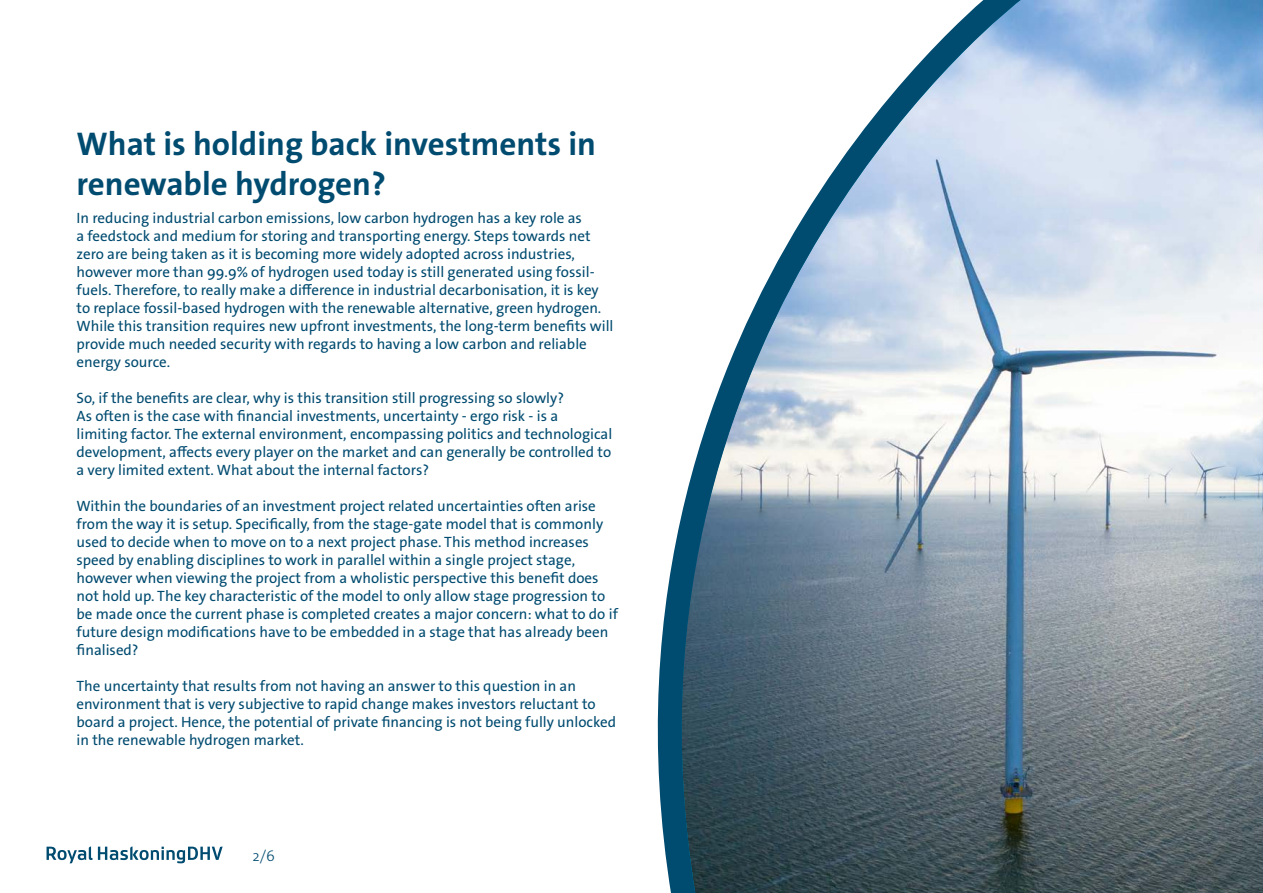
<style>
.page{position:relative;width:1263px;height:893px;background:#fff}
.page>*{position:absolute;margin:0;border:0;box-sizing:border-box;transform-origin:0 0}
.t1{font:700 33px/39.6px "The Sans Os F";color:#004b70}
.t2{font:15px/18px "The Sans Os F";color:#004b70}
.t3{font:300 15px "The Sans Os F";color:#004b70}
</style>
<div class="page">
<svg style="left:657px;top:0;width:606px;height:893px"></svg>
<svg style="left:47px;top:846px;width:176px;height:17px"></svg>
<p class="t1" style="left:77px;top:124px;width:521px">What is holding back investments in renewable hydrogen?</p>
<p class="t2" style="left:77px;top:209px;width:538px">In reducing industrial carbon emissions, low carbon hydrogen has a key role as<br>a feedstock and medium for storing and transporting energy. Steps towards net zero are being taken as it is becoming more widely adopted across industries, however more than 99.9% of hydrogen used today is still generated using fossil&shy;fuels. Therefore, to really make a difference in industrial decarbonisation, it is key to replace fossil-based hydrogen with the renewable alternative, green hydrogen.<br>While this transition requires new upfront investments, the long-term benefits will provide much needed security with regards to having a low carbon and reliable energy source.</p>
<p class="t2" style="left:77px;top:389px;width:489px">So, if the benefits are clear, why is this transition still progressing so slowly?</p>
<p class="t2" style="left:77px;top:407px;width:537px">As often is the case with financial investments, uncertainty - ergo risk - is a limiting factor. The external environment, encompassing politics and technological development, affects every player on the market and can generally be controlled to a very limited extent. What about the internal factors?</p>
<p class="t2" style="left:77px;top:497px;width:543px">Within the boundaries of an investment project related uncertainties often arise from the way it is setup. Specifically, from the stage-gate model that is commonly used to decide when to move on to a next project phase. This method increases speed by enabling disciplines to work in parallel within a single project stage, however when viewing the project from a wholistic perspective this benefit does not hold up. The key characteristic of the model to only allow stage progression to be made once the current phase is completed creates a major concern: what to do if future design modifications have to be embedded in a stage that has already been finalised?</p>
<p class="t2" style="left:77px;top:677px;width:541px">The uncertainty that results from not having an answer to this question in an environment that is very subjective to rapid change makes investors reluctant to board a project. Hence, the potential of private financing is not being fully unlocked in the renewable hydrogen market.</p>
<p class="t3" style="left:253px;top:846px;width:24px">2/6</p>
</div>
